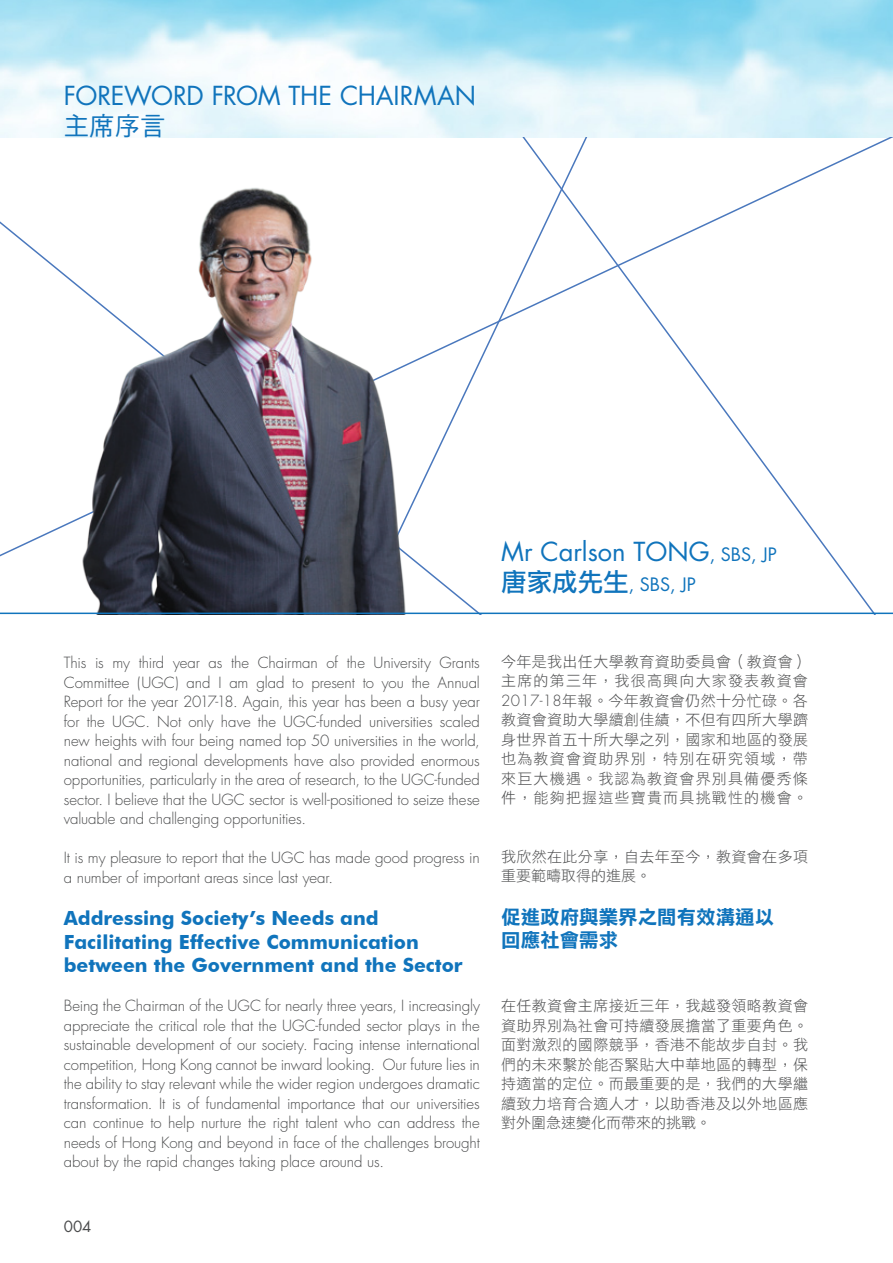
<style>
.page{position:relative;width:893px;height:1263px;background:#fff}
.page>*{position:absolute;margin:0;border:0;box-sizing:border-box;transform-origin:0 0}
.t1{font:25.5px "Futura";color:#1074bc}
.t2{font:25.5px "DF Hei HK W5";color:#1074bc}
.t3{font:700 19.5px/23.4px "Futura BT";color:#1074bc}
.t4{font:19.5px "DF Li Hei Std W7";color:#1074bc}
.t5{font:18px "Futura";color:#1074bc}
.t6{font:300 15px/19.5px "Futura";letter-spacing:-.005em;color:#4b4c4d;text-align:justify}
.t7{font:15px/19.5px "DF Li Hei Std W3";letter-spacing:.025em;color:#4b4c4d;text-align:justify}
.t8{font:15px "Futura";color:#4b4c4d}
.s1{font-size:18px}
.s2{font-family:"DF Li Hei Std W5";font-size:25.5px}
.s3{font-family:"Futura";font-weight:300}
</style>
<div class="page">
<svg style="left:670px;top:137px;width:223px;height:476px"></svg>
<svg style="left:561px;top:137px;width:109px;height:476px"></svg>
<img style="left:64px;top:60px;width:497px;height:553px">
<hr style="left:0;top:613px;width:893px;height:1px;background:#1074bc">
<p class="t1" style="left:64px;top:79px;width:414px">FOREWORD FROM THE CHAIRMAN</p>
<p class="t2" style="left:64px;top:112px;width:103px">主席序言</p>
<p class="t1" style="left:501px;top:535px;width:277px">Mr Carlson TONG<span class="s1">, SBS, JP</span></p>
<p class="t5" style="left:501px;top:573px;width:196px"><span class="s2">唐家成先生</span>, SBS, JP</p>
<p class="t6" style="left:64px;top:653px;width:418px">This is my third year as the Chairman of the University Grants Committee (UGC) and I am glad to present to you the Annual Report for the year 2017-18. Again, this year has been a busy year for the UGC. Not only have the UGC-funded universities scaled new heights with four being named top 50 universities in the world, national and regional developments have also provided enormous opportunities, particularly in the area of research, to the UGC-funded sector. I believe that the UGC sector is well-positioned to seize these valuable and challenging opportunities.</p>
<p class="t6" style="left:64px;top:848px;width:418px">It is my pleasure to report that the UGC has made good progress in a number of important areas since last year.</p>
<p class="t3" style="left:64px;top:907px;width:400px">Addressing Society’s Needs and<br>Facilitating Effective Communication between the Government and the Sector</p>
<p class="t6" style="left:64px;top:996px;width:418px">Being the Chairman of the UGC for nearly three years, I increasingly appreciate the critical role that the UGC-funded sector plays in the sustainable development of our society. Facing intense international competition, Hong Kong cannot be inward looking. Our future lies in the ability to stay relevant while the wider region undergoes dramatic transformation. It is of fundamental importance that our universities can continue to help nurture the right talent who can address the needs of Hong Kong and beyond in face of the challenges brought about by the rapid changes taking place around us.</p>
<p class="t8" style="left:64px;top:1217px;width:29px">004</p>
<p class="t7" style="left:501px;top:651px;width:308px">今年是我出任大學教育資助委員會（教資會）主席的第三年，我很高興向大家發表教資會<span class="s3">2017-18</span>年報。今年教資會仍然十分忙碌。各教資會資助大學續創佳績，不但有四所大學躋身世界首五十所大學之列，國家和地區的發展也為教資會資助界別，特別在研究領域，帶來巨大機遇。我認為教資會界別具備優秀條件，能夠把握這些寶貴而具挑戰性的機會。</p>
<p class="t7" style="left:501px;top:846px;width:308px">我欣然在此分享，自去年至今，教資會在多項重要範疇取得的進展。</p>
<p class="t4" style="left:501px;top:906px;width:274px">促進政府與業界之間有效溝通以</p>
<p class="t4" style="left:501px;top:930px;width:118px">回應社會需求</p>
<p class="t7" style="left:501px;top:996px;width:308px">在任教資會主席接近三年，我越發領略教資會資助界別為社會可持續發展擔當了重要角色。面對激烈的國際競爭，香港不能故步自封。我們的未來繫於能否緊貼大中華地區的轉型，保持適當的定位。而最重要的是，我們的大學繼續致力培育合適人才，以助香港及以外地區應對外圍急速變化而帶來的挑戰。</p>
</div>
